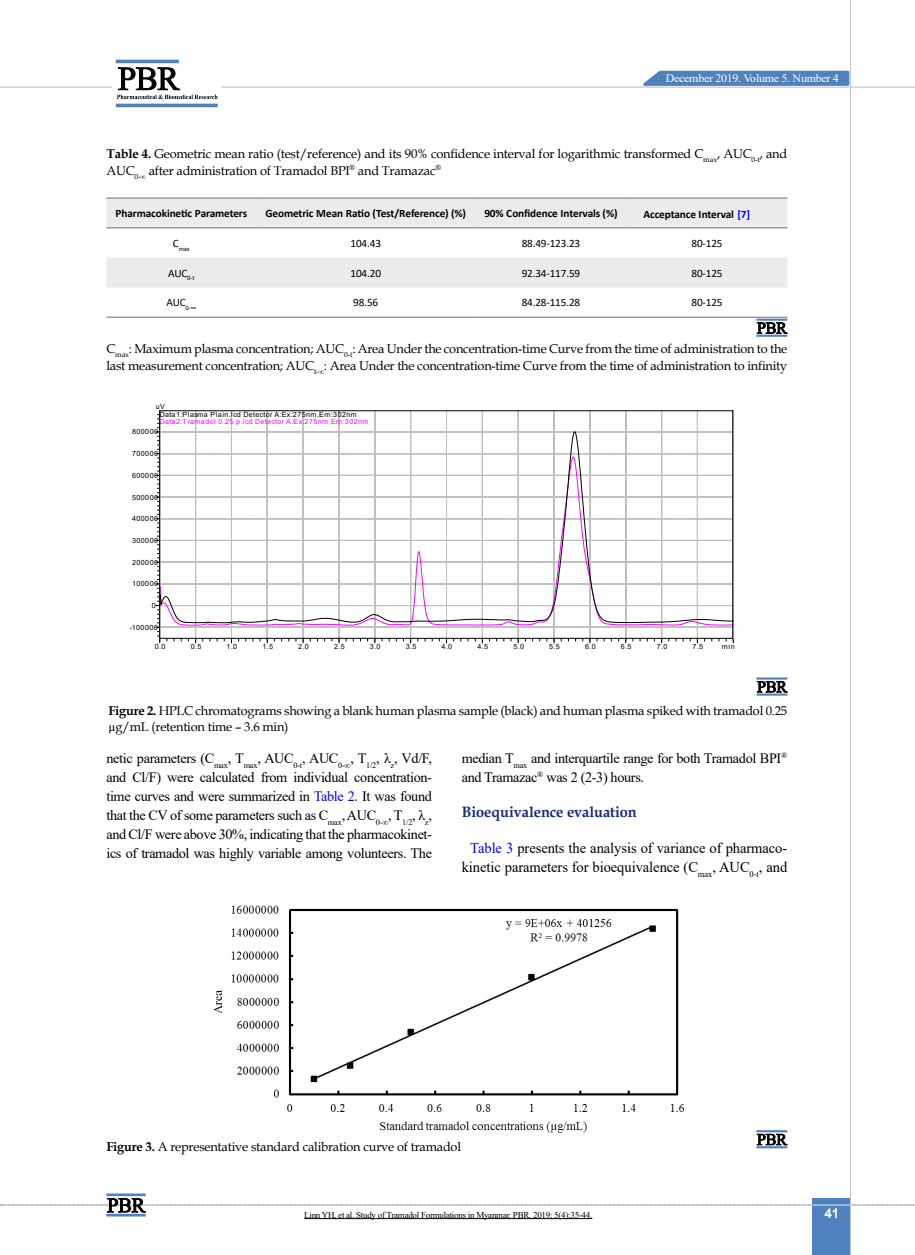
<style>
.page{position:relative;width:915px;height:1255px;background:#fff}
.page>*{position:absolute;margin:0;border:0;box-sizing:border-box;transform-origin:0 0}
.t1{font:15px/19px "Times New Roman";letter-spacing:-.005em;color:#000;text-align:center}
.t2{font:700 15px "Book Antiqua";letter-spacing:-.005em;color:#14287e}
.t3{font:14.25px/19px "Times New Roman";letter-spacing:-.025em;color:#000;text-align:justify}
.t4{font:700 13.5px "Arial";color:#fff}
.t5{font:12.75px/16.5px "Book Antiqua";letter-spacing:-.015em;color:#000}
.t6{font:11.4px "Times New Roman";letter-spacing:-.025em;color:#fff;scale:1.05 1}
.t7{font:700 11.25px "Calibri";letter-spacing:-.01em;color:#000}
.t8{font:11.25px "Calibri";letter-spacing:-.015em;color:#000}
.t9{font:9px "Times New Roman";letter-spacing:-.03em;color:#000}
.t10{font:7.2px "Arial";letter-spacing:.065em;color:#000}
.t11{font:7.2px "Arial";letter-spacing:.055em;color:#f0f}
.t12{font:6.6px "Calibri";color:#000}
.s1{font-weight:700}
.s2{color:#00f}
</style>
<div class="page">
<div style="left:812px;top:1198px;width:38px;height:56px;background:#4f81bd"></div>
<hr style="left:849px;top:0;width:1px;height:1254px;background:#c2c4c6">
<hr style="left:0;top:87px;width:914px;height:1px;background:#c2c4c6">
<svg style="left:635px;top:69px;width:215px;height:18px;background:#749bca"></svg>
<svg style="left:1px;top:1197px;width:914px;height:15px"></svg>
<hr style="left:106px;top:1193px;width:40px;height:3px;background:#4f81bd">
<hr style="left:106px;top:1213px;width:40px;height:3px;background:#4f81bd">
<div style="left:112px;top:56px;width:108px;height:49px;background:linear-gradient(to right,#fff,#fff)"></div>
<hr style="left:116px;top:60px;width:63px;height:3px;background:#4f81bd">
<hr style="left:116px;top:104px;width:102px;height:3px;background:#4f81bd">
<svg style="left:117px;top:67px;width:100px;height:32px"></svg>
<svg style="left:106px;top:199px;width:681px;height:88px;fill:#ebebec"></svg>
<hr style="left:106px;top:198px;width:150px;height:1px;background:#6d6e71">
<hr style="left:256px;top:198px;width:219px;height:1px;background:#6d6e71">
<hr style="left:475px;top:198px;width:151px;height:1px;background:#6d6e71">
<hr style="left:626px;top:198px;width:161px;height:1px;background:#6d6e71">
<hr style="left:106px;top:227px;width:150px;height:1px;background:#6d6e71">
<hr style="left:256px;top:227px;width:219px;height:1px;background:#6d6e71">
<hr style="left:475px;top:227px;width:151px;height:1px;background:#6d6e71">
<hr style="left:626px;top:227px;width:161px;height:1px;background:#6d6e71">
<hr style="left:106px;top:317px;width:150px;height:1px;background:#6d6e71">
<hr style="left:256px;top:317px;width:219px;height:1px;background:#6d6e71">
<hr style="left:475px;top:317px;width:151px;height:1px;background:#6d6e71">
<hr style="left:626px;top:317px;width:161px;height:1px;background:#6d6e71">
<svg style="left:756px;top:322px;width:31px;height:12px"></svg>
<hr style="left:756px;top:318px;width:31px;height:3px;background:#4f81bd">
<hr style="left:756px;top:334px;width:31px;height:3px;background:#4f81bd">
<img style="left:213px;top:905px;width:471px;height:228px">
<svg style="left:756px;top:1133px;width:31px;height:12px"></svg>
<hr style="left:756px;top:1130px;width:31px;height:2px;background:#4f81bd">
<hr style="left:756px;top:1146px;width:31px;height:2px;background:#4f81bd">
<svg style="left:156px;top:411px;width:577px;height:231px"></svg>
<svg style="left:161px;top:431px;width:572px;height:192px"></svg>
<svg style="left:756px;top:681px;width:31px;height:11px"></svg>
<hr style="left:756px;top:677px;width:31px;height:2px;background:#4f81bd">
<hr style="left:756px;top:693px;width:31px;height:2px;background:#4f81bd">
<hr style="left:304px;top:1218px;width:288px;height:1px;background:#000">
<p class="t6" style="left:665px;top:70px;width:166px">December 2019. Volume 5. Number 4</p>
<p class="t5" style="left:106px;top:145px;width:682px"><span class="s1">Table 4.</span> Geometric mean ratio (test/reference) and its 90% confidence interval for logarithmic transformed C<sub>max</sub>, AUC<sub>0-t</sub>, and<br>AUC<sub>0-∞</sub> after administration of Tramadol BPI<sup>®</sup> and Tramazac<sup>®</sup></p>
<p class="t7" style="left:115px;top:205px;width:133px">Pharmacokinetic Parameters</p>
<p class="t7" style="left:265px;top:205px;width:202px">Geometric Mean Ratio (Test/Reference) (%)</p>
<p class="t7" style="left:484px;top:205px;width:135px">90% Confidence Intervals (%)</p>
<p class="t7" style="left:643px;top:206px;width:108px">Acceptance Interval <span class="s2">[7]</span></p>
<p class="t12" style="left:173px;top:244px;width:18px"><sup>C</sup>max</p>
<p class="t8" style="left:350px;top:235px;width:32px">104.43</p>
<p class="t8" style="left:521px;top:235px;width:60px">88.49-123.23</p>
<p class="t8" style="left:691px;top:235px;width:33px">80-125</p>
<p class="t8" style="left:168px;top:265px;width:28px">AUC<sub>0-t</sub></p>
<p class="t8" style="left:350px;top:265px;width:32px">104.20</p>
<p class="t8" style="left:521px;top:265px;width:60px">92.34-117.59</p>
<p class="t8" style="left:691px;top:265px;width:33px">80-125</p>
<p class="t8" style="left:166px;top:295px;width:31px">AUC<sub>0-∞</sub></p>
<p class="t8" style="left:353px;top:295px;width:26px">98.56</p>
<p class="t8" style="left:521px;top:295px;width:60px">84.28-115.28</p>
<p class="t8" style="left:691px;top:295px;width:33px">80-125</p>
<p class="t5" style="left:106px;top:340px;width:682px">C<sub>max</sub>: Maximum plasma concentration; AUC<sub>0-t</sub>: Area Under the concentration-time Curve from the time of administration to the last measurement concentration; AUC<sub>t-∞</sub>: Area Under the concentration-time Curve from the time of administration to infinity</p>
<p class="t10" style="left:156px;top:402px;width:11px">uV</p>
<p class="t11" style="left:160px;top:416px;width:210px">Data2:Tramadol 0.25 p.lcd Detector A:Ex:275nm,Em:302nm</p>
<p class="t10" style="left:160px;top:409px;width:198px">Data1:Plasma Plain.lcd Detector A:Ex:275nm,Em:302nm</p>
<p class="t10" style="left:132px;top:427px;width:28px">800000</p>
<p class="t10" style="left:132px;top:448px;width:28px">700000</p>
<p class="t10" style="left:132px;top:470px;width:28px">600000</p>
<p class="t10" style="left:132px;top:492px;width:28px">500000</p>
<p class="t10" style="left:132px;top:513px;width:28px">400000</p>
<p class="t10" style="left:132px;top:535px;width:28px">300000</p>
<p class="t10" style="left:132px;top:557px;width:28px">200000</p>
<p class="t10" style="left:132px;top:579px;width:28px">100000</p>
<p class="t10" style="left:152px;top:600px;width:5px">0</p>
<p class="t10" style="left:130px;top:622px;width:30px">-100000</p>
<p class="t10" style="left:155px;top:641px;width:12px">0.0</p>
<p class="t10" style="left:191px;top:641px;width:12px">0.5</p>
<p class="t10" style="left:226px;top:641px;width:12px">1.0</p>
<p class="t10" style="left:262px;top:641px;width:12px">1.5</p>
<p class="t10" style="left:298px;top:641px;width:12px">2.0</p>
<p class="t10" style="left:334px;top:641px;width:12px">2.5</p>
<p class="t10" style="left:370px;top:641px;width:12px">3.0</p>
<p class="t10" style="left:405px;top:641px;width:12px">3.5</p>
<p class="t10" style="left:441px;top:641px;width:12px">4.0</p>
<p class="t10" style="left:477px;top:641px;width:12px">4.5</p>
<p class="t10" style="left:513px;top:641px;width:12px">5.0</p>
<p class="t10" style="left:549px;top:641px;width:12px">5.5</p>
<p class="t10" style="left:585px;top:641px;width:12px">6.0</p>
<p class="t10" style="left:620px;top:641px;width:12px">6.5</p>
<p class="t10" style="left:656px;top:641px;width:12px">7.0</p>
<p class="t10" style="left:692px;top:641px;width:12px">7.5</p>
<p class="t10" style="left:721px;top:641px;width:14px">min</p>
<p class="t5" style="left:108px;top:702px;width:680px"><span class="s1">Figure 2.</span> HPLC chromatograms showing a blank human plasma sample (black) and human plasma spiked with tramadol 0.25 µg/mL (retention time – 3.6 min)</p>
<p class="t3" style="left:106px;top:748px;width:327px">netic parameters (C<sub>max</sub>, T<sub>max</sub>, AUC<sub>0-t</sub>, AUC<sub>0-∞</sub>, T<sub>1/2</sub>, λ<sub>z</sub>, Vd/F, and Cl/F) were calculated from individual concentration&shy;time curves and were summarized in <span class="s2">Table 2</span>. It was found that the CV of some parameters such as C<sub>max</sub>, AUC<sub>0-∞</sub>, T<sub>1/2</sub>, λ<sub>z</sub>, and Cl/F were above 30%, indicating that the pharmacokinet&shy;ics of tramadol was highly variable among volunteers. The</p>
<p class="t3" style="left:461px;top:748px;width:327px">median T<sub>max</sub> and interquartile range for both Tramadol BPI<sup>® </sup>and Tramazac<sup>®</sup> was 2 (2-3) hours.</p>
<p class="t2" style="left:461px;top:801px;width:176px">Bioequivalence evaluation</p>
<p class="t1" style="left:461px;top:838px;width:327px"><span class="s2">Table 3</span> presents the analysis of variance of pharmaco&shy;kinetic parameters for bioequivalence (C<sub>max</sub>, AUC<sub>0-t</sub>, and</p>
<p class="t5" style="left:106px;top:1138px;width:356px"><span class="s1">Figure 3.</span> A representative standard calibration curve of tramadol</p>
<p class="t9" style="left:304px;top:1208px;width:289px">Linn YH, et al. Study of Tramadol Formulations in Myanmar. PBR. 2019; 5(4):35-44.</p>
<p class="t4" style="left:824px;top:1203px;width:17px">41</p>
</div>
